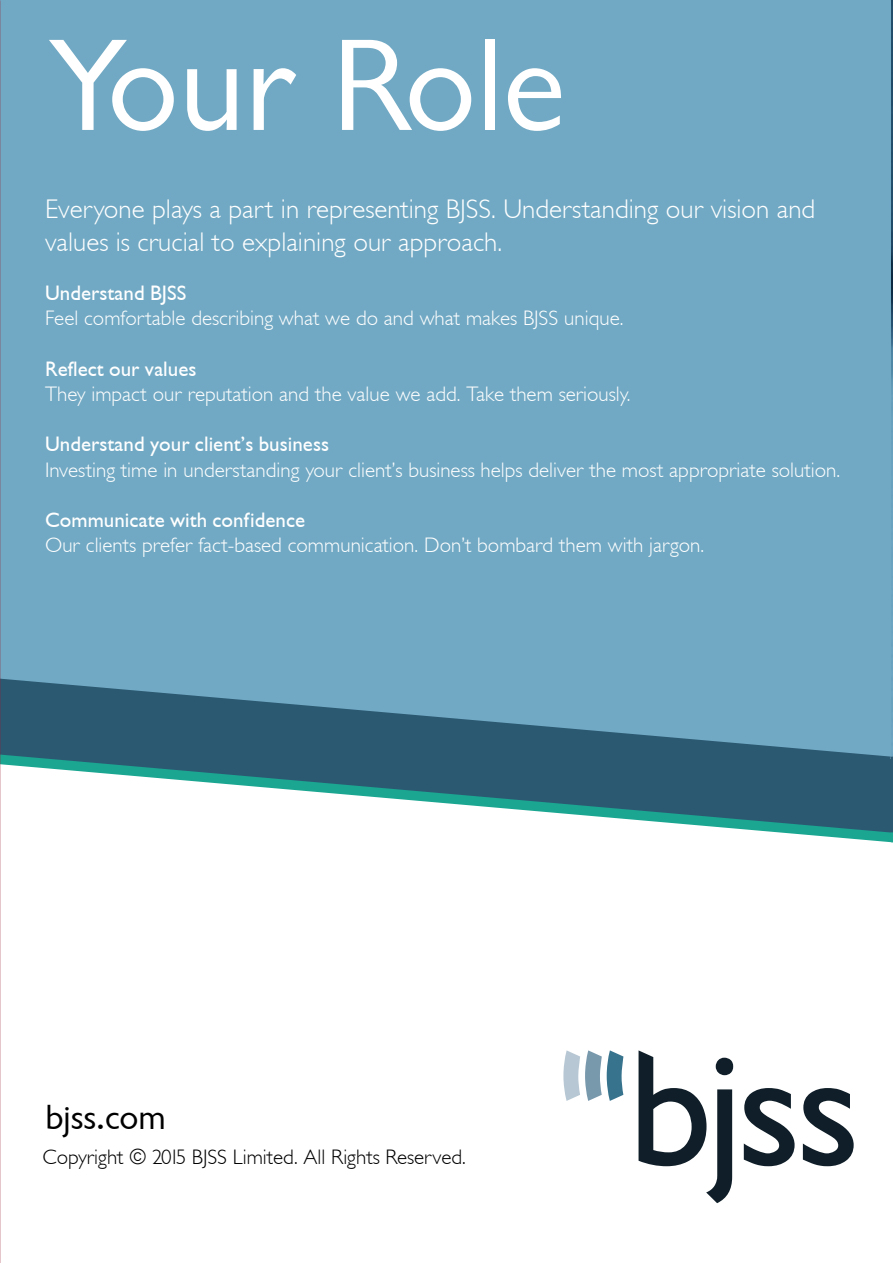
<style>
.page{position:relative;width:893px;height:1263px;background:#fff}
.page>*{position:absolute;margin:0;border:0;box-sizing:border-box;transform-origin:0 0}
.t1{font:135px "Garrison Sans";color:#fff}
.t2{font:36px "Garrison Sans";color:#000}
.t3{font:27px/32.4px "Garrison Light Sans";color:#fff}
.t4{font:21px "Garrison Light Sans";color:#fff}
.t5{font:21px "Garrison Light Sans BOLD";color:#fff}
.t6{font:21px "Garrison Light Sans";color:#000}
</style>
<div class="page">
<img style="left:890px;top:0;width:3px;height:754px">
<div style="left:0;top:0;width:890px;height:758px;background:#71a9c4"></div>
<svg style="left:639px;top:1050px;width:94px;height:153px"></svg>
<svg style="left:744px;top:1088px;width:51px;height:78px"></svg>
<svg style="left:803px;top:1088px;width:51px;height:78px"></svg>
<svg style="left:563px;top:1050px;width:60px;height:51px"></svg>
<svg style="left:0;top:679px;width:891px;height:75px"></svg>
<svg style="left:0;top:754px;width:893px;height:88px"></svg>
<p class="t1" style="left:48px;top:13px;width:519px">Your Role</p>
<p class="t3" style="left:45px;top:193px;width:772px">Everyone plays a part in representing BJSS. Understanding our vision and values is crucial to explaining our approach.</p>
<p class="t5" style="left:45px;top:281px;width:143px">Understand BJSS</p>
<p class="t4" style="left:45px;top:307px;width:580px">Feel comfortable describing what we do and what makes BJSS unique.</p>
<p class="t5" style="left:45px;top:357px;width:153px">Reflect our values</p>
<p class="t4" style="left:45px;top:382px;width:587px">They impact our reputation and the value we add. Take them seriously.</p>
<p class="t5" style="left:45px;top:432px;width:286px">Understand your client’s business</p>
<p class="t4" style="left:45px;top:458px;width:796px">Investing time in understanding your client’s business helps deliver the most appropriate solution.</p>
<p class="t5" style="left:45px;top:508px;width:262px">Communicate with confidence</p>
<p class="t4" style="left:45px;top:533px;width:661px">Our clients prefer fact-based communication. Don’t bombard them with jargon.</p>
<p class="t2" style="left:45px;top:1097px;width:122px">bjss.com</p>
<p class="t6" style="left:42px;top:1145px;width:425px">Copyright © 2015 BJSS Limited. All Rights Reserved.</p>
</div>
